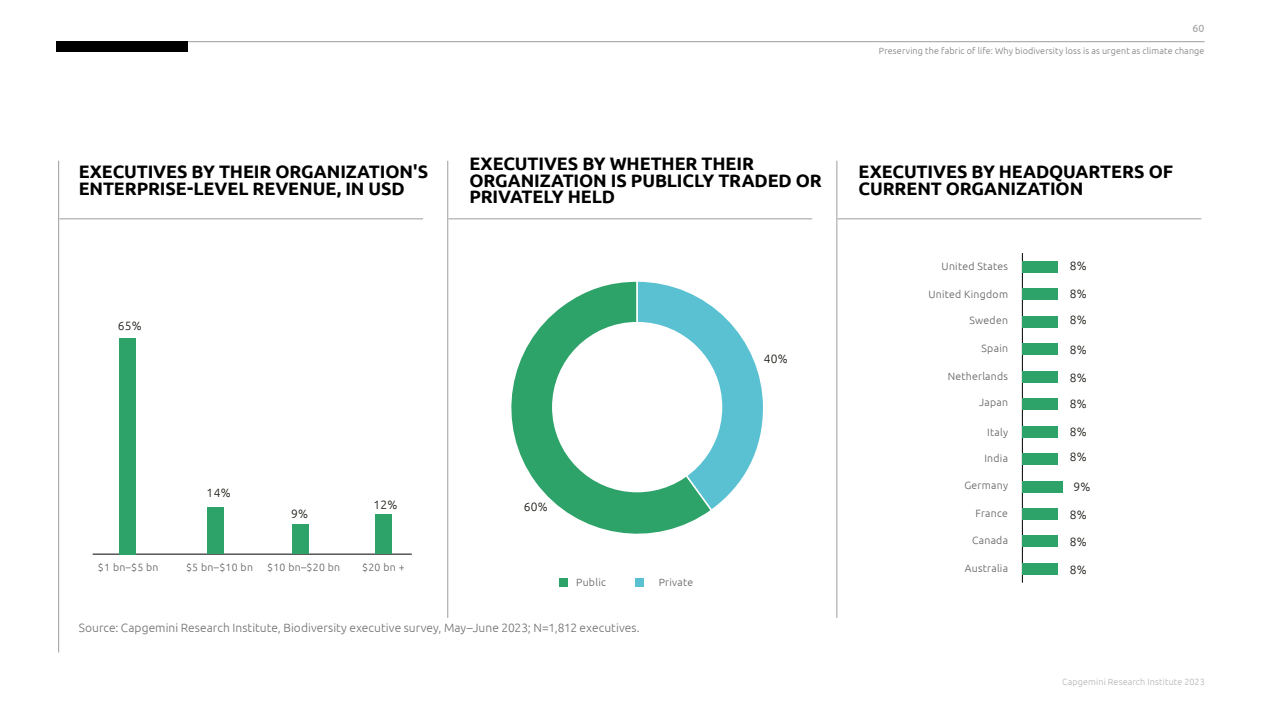
<style>
.page{position:relative;width:1263px;height:711px;background:#fff}
.page>*{position:absolute;margin:0;border:0;box-sizing:border-box;transform-origin:0 0}
.t1{font:700 18px/16.5px "Ubuntu";letter-spacing:-.005em;color:#000}
.t2{font:300 12px "Ubuntu";letter-spacing:.005em;color:#706f6f}
.t3{font:300 12px/26.4px "Ubuntu";letter-spacing:.025em;color:#12110b}
.t4{font:300 10.5px "Ubuntu";letter-spacing:.025em;color:#5f5c5b}
.t5{font:10.5px "Ubuntu";color:#9d9d9c}
.t6{font:300 9px "Ubuntu";letter-spacing:.015em;color:#7c7b7b}
.t7{font:300 9px "Ubuntu";letter-spacing:.015em;color:#b3b2b2}
</style>
<div class="page">
<hr style="left:58px;top:161px;width:1px;height:491px;background:#9d9d9c">
<hr style="left:59px;top:218px;width:364px;height:1px;background:#9d9d9c">
<hr style="left:447px;top:161px;width:1px;height:456px;background:#9d9d9c">
<hr style="left:448px;top:218px;width:364px;height:1px;background:#9d9d9c">
<hr style="left:837px;top:161px;width:1px;height:456px;background:#9d9d9c">
<hr style="left:837px;top:218px;width:364px;height:1px;background:#9d9d9c">
<hr style="left:93px;top:553px;width:319px;height:1px;background:#000">
<div style="left:375px;top:514px;width:16px;height:39px;background:#2ea369"></div>
<div style="left:293px;top:524px;width:16px;height:29px;background:#2ea369"></div>
<div style="left:207px;top:507px;width:17px;height:46px;background:#2ea369"></div>
<div style="left:119px;top:338px;width:16px;height:215px;background:#2ea369"></div>
<svg style="left:511px;top:281px;width:197px;height:253px"></svg>
<svg style="left:635px;top:281px;width:128px;height:231px"></svg>
<div style="left:552px;top:321px;width:170px;height:171px;background:#fff;border-radius:50%"></div>
<div style="left:559px;top:577px;width:9px;height:9px;background:#2ea369"></div>
<div style="left:635px;top:577px;width:9px;height:9px;background:#5ac1d2"></div>
<hr style="left:1022px;top:253px;width:1px;height:329px;background:#000">
<div style="left:1022px;top:260px;width:36px;height:12px;background:#2ea369"></div>
<div style="left:1022px;top:288px;width:36px;height:12px;background:#2ea369"></div>
<div style="left:1022px;top:315px;width:36px;height:12px;background:#2ea369"></div>
<div style="left:1022px;top:343px;width:36px;height:12px;background:#2ea369"></div>
<div style="left:1022px;top:370px;width:36px;height:12px;background:#2ea369"></div>
<div style="left:1022px;top:398px;width:36px;height:12px;background:#2ea369"></div>
<div style="left:1022px;top:425px;width:36px;height:12px;background:#2ea369"></div>
<div style="left:1022px;top:453px;width:36px;height:11px;background:#2ea369"></div>
<div style="left:1022px;top:480px;width:41px;height:12px;background:#2ea369"></div>
<div style="left:1022px;top:507px;width:36px;height:12px;background:#2ea369"></div>
<div style="left:1022px;top:535px;width:36px;height:12px;background:#2ea369"></div>
<div style="left:1022px;top:562px;width:36px;height:12px;background:#2ea369"></div>
<hr style="left:57px;top:41px;width:1147px;height:1px;background:#9d9d9c">
<div style="left:56px;top:41px;width:131px;height:11px;background:#000"></div>
<p class="t5" style="left:1192px;top:21px;width:13px">60</p>
<p class="t6" style="left:879px;top:45px;width:327px">Preserving the fabric of life: Why biodiversity loss is as urgent as climate change</p>
<p class="t1" style="left:79px;top:163px;width:351px">EXECUTIVES BY THEIR ORGANIZATION'S<br>ENTERPRISE-LEVEL REVENUE, IN USD</p>
<p class="t1" style="left:469px;top:155px;width:354px">EXECUTIVES BY WHETHER THEIR<br>ORGANIZATION IS PUBLICLY TRADED OR<br>PRIVATELY HELD</p>
<p class="t1" style="left:858px;top:163px;width:316px">EXECUTIVES BY HEADQUARTERS OF<br>CURRENT ORGANIZATION</p>
<p class="t3" style="left:118px;top:312px;width:26px">65%</p>
<p class="t3" style="left:207px;top:479px;width:26px">14%</p>
<p class="t3" style="left:291px;top:499px;width:19px">9%</p>
<p class="t3" style="left:373px;top:491px;width:26px">12%</p>
<p class="t4" style="left:98px;top:560px;width:62px">$1 bn–$5 bn</p>
<p class="t4" style="left:186px;top:560px;width:68px">$5 bn–$10 bn</p>
<p class="t4" style="left:267px;top:560px;width:75px">$10 bn–$20 bn</p>
<p class="t4" style="left:362px;top:560px;width:44px">$20 bn +</p>
<p class="t3" style="left:524px;top:493px;width:26px">60%</p>
<p class="t4" style="left:576px;top:575px;width:31px">Public</p>
<p class="t4" style="left:659px;top:575px;width:36px">Private</p>
<p class="t2" style="left:79px;top:620px;width:563px">Source: Capgemini Research Institute, Biodiversity executive survey, May–June 2023; N=1,812 executives.</p>
<p class="t3" style="left:764px;top:344px;width:26px">40%</p>
<p class="t4" style="left:941px;top:260px;width:68px">United States</p>
<p class="t4" style="left:928px;top:287px;width:81px">United Kingdom</p>
<p class="t4" style="left:969px;top:314px;width:40px">Sweden</p>
<p class="t4" style="left:981px;top:341px;width:28px">Spain</p>
<p class="t4" style="left:948px;top:369px;width:62px">Netherlands</p>
<p class="t4" style="left:979px;top:396px;width:31px">Japan</p>
<p class="t4" style="left:987px;top:425px;width:22px">Italy</p>
<p class="t4" style="left:984px;top:452px;width:25px">India</p>
<p class="t4" style="left:964px;top:479px;width:45px">Germany</p>
<p class="t4" style="left:975px;top:506px;width:34px">France</p>
<p class="t4" style="left:972px;top:533px;width:37px">Canada</p>
<p class="t4" style="left:965px;top:561px;width:45px">Australia</p>
<p class="t3" style="left:1070px;top:252px;width:19px">8%</p>
<p class="t3" style="left:1070px;top:280px;width:19px">8%</p>
<p class="t3" style="left:1070px;top:306px;width:19px">8%</p>
<p class="t3" style="left:1070px;top:335px;width:19px">8%</p>
<p class="t3" style="left:1070px;top:364px;width:19px">8%<br>8%</p>
<p class="t3" style="left:1070px;top:418px;width:19px;line-height:25.5px">8%<br>8%</p>
<p class="t3" style="left:1073px;top:473px;width:19px">9%</p>
<p class="t3" style="left:1070px;top:501px;width:19px">8%</p>
<p class="t3" style="left:1070px;top:528px;width:19px">8%</p>
<p class="t3" style="left:1070px;top:555px;width:19px">8%</p>
<p class="t7" style="left:1062px;top:676px;width:144px">Capgemini Research Institute 2023</p>
</div>
